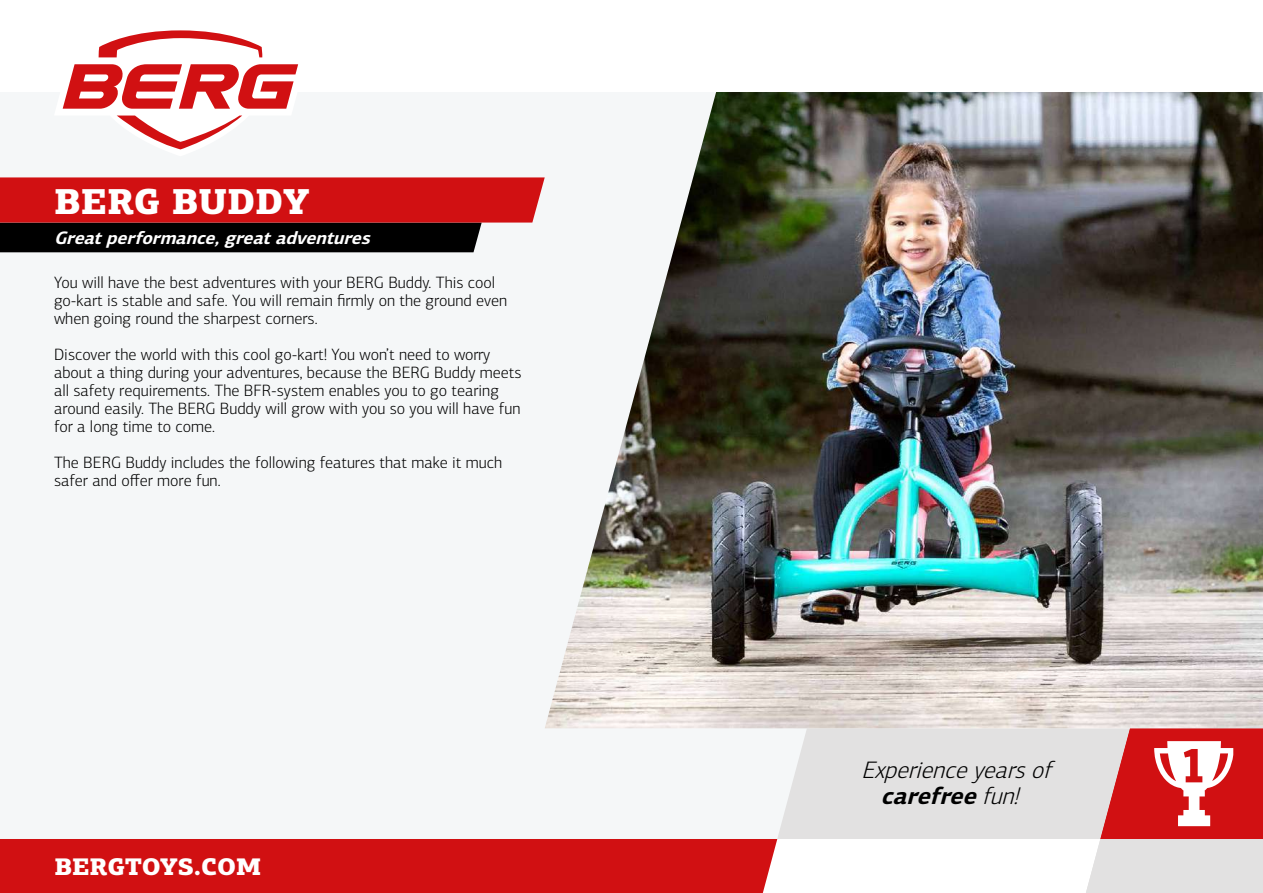
<style>
.page{position:relative;width:1263px;height:893px;background:#fff}
.page>*{position:absolute;margin:0;border:0;box-sizing:border-box;transform-origin:0 0}
.t1{font:900 36px "PF Centro Slab Pro";letter-spacing:-.005em;color:#fff}
.t2{font:italic 300 24px/25.5px "PF Centro Sans Pro";color:#000;text-align:center}
.t3{font:900 24px "PF Centro Slab Pro";color:#fff}
.t4{font:italic 700 18px "PF Centro Sans Pro";color:#fff}
.t5{font:300 16.5px/18px "PF Centro Sans Pro";color:#000}
.s1{font-weight:700}
</style>
<div class="page">
<div style="left:0;top:92px;width:1263px;height:747px;background:#f5f7f8"></div>
<svg style="left:0;top:177px;width:545px;height:75px;background:#8b1819"></svg>
<svg style="left:62px;top:30px;width:237px;height:120px"></svg>
<svg style="left:0;top:728px;width:1263px;height:165px"></svg>
<img style="left:545px;top:92px;width:718px;height:636px">
<h1 class="t1" style="left:54px;top:178px;width:257px">BERG BUDDY</h1>
<p class="t4" style="left:54px;top:226px;width:323px">Greatperformance,greatadventures</p>
<p class="t5" style="left:54px;top:274px;width:455px">You will have the best adventures with your BERG Buddy. This cool go-kart is stable and safe. You will remain firmly on the ground even when going round the sharpest corners.</p>
<p class="t5" style="left:54px;top:346px;width:469px">Discover the world with this cool go-kart! You won’t need to worry about a thing during your adventures, because the BERG Buddy meets all safety requirements. The BFR-system enables you to go tearing around easily. The BERG Buddy will grow with you so you will have fun for a long time to come.</p>
<p class="t5" style="left:54px;top:454px;width:450px">The BERG Buddy includes the following features that make it much safer and offer more fun.</p>
<h2 class="t3" style="left:55px;top:850px;width:208px">BERGTOYS.COM</h2>
<h2 class="t2" style="left:861px;top:758px;width:198px">Experienceyearsof <span class="s1">carefree</span>fun!</h2>
</div>
